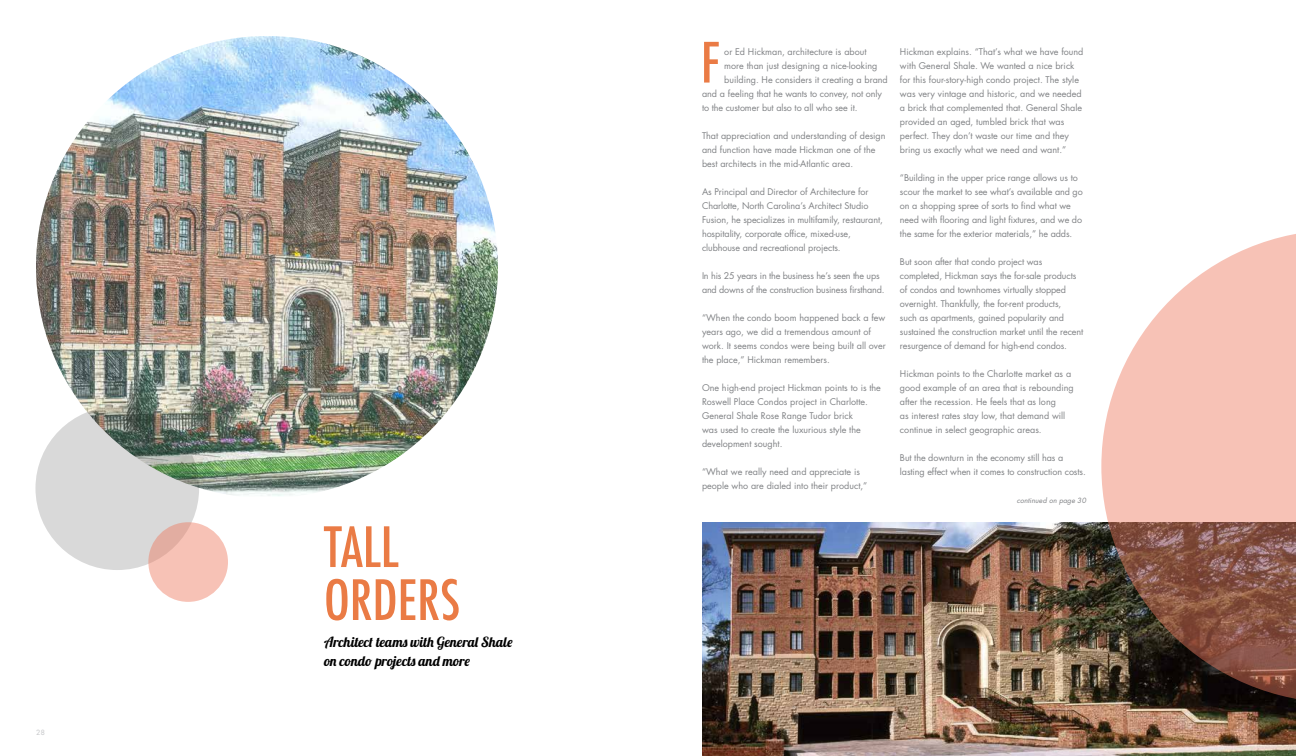
<style>
.page{position:relative;width:1296px;height:756px;background:#fff}
.page>*{position:absolute;margin:0;border:0;box-sizing:border-box;transform-origin:0 0}
.t1{font:500 condensed 54px/53px "Futura";color:#ea7b45}
.t2{font:14px/19px "Lobster 1.4";color:#000}
.t3{font:9px/14px "Futura";color:#808285}
.t4{font:9px/14px "Futura";letter-spacing:-.02em;color:#808285}
.t5{font:italic 7px "Futura";letter-spacing:.01em;color:#808285}
.t6{font:7px "Futura";color:#c9cacc}
</style>
<div class="page">
<img style="left:702px;top:522px;width:594px;height:234px">
<img style="left:36px;top:36px;width:462px;height:460px">
<svg style="left:35px;top:406px;width:164px;height:164px;background:#c0c4c0"></svg>
<svg style="left:148px;top:522px;width:80px;height:80px;background:#f3bfb3"></svg>
<svg style="left:1101px;top:234px;width:195px;height:469px;background:#c1998e"></svg>
<p class="t6" style="left:36px;top:728px;width:10px">28</p>
<h1 class="t1" style="left:324px;top:521px;width:138px">TALL<br>ORDERS</h1>
<h2 class="t2" style="left:324px;top:632px;width:190px">Architect teams with General Shale on condo projects and more</h2>
<h1 class="t1" style="left:701px;top:36px;width:20px">F</h1>
<p class="t3" style="left:724px;top:44px;width:144px">or Ed Hickman, architecture is about</p>
<p class="t3" style="left:724px;top:58px;width:155px">more than just designing a nice-looking</p>
<p class="t3" style="left:724px;top:72px;width:165px">building. He considers it creating a brand</p>
<p class="t3" style="left:702px;top:86px;width:181px">and a feeling that he wants to convey, not only</p>
<p class="t3" style="left:702px;top:100px;width:157px">to the customer but also to all who see it.</p>
<p class="t3" style="left:702px;top:128px;width:185px">That appreciation and understanding of design and function have made Hickman one of the best architects in the mid-Atlantic area.</p>
<p class="t3" style="left:702px;top:184px;width:182px">As Principal and Director of Architecture for Charlotte, North Carolina’s Architect Studio Fusion, he specializes in multifamily, restaurant, hospitality, corporate office, mixed-use, clubhouse and recreational projects.</p>
<p class="t4" style="left:702px;top:268px;width:184px">In his 25 years in the business he’s seen the ups and downs of the construction business firsthand.</p>
<p class="t3" style="left:702px;top:310px;width:185px">“When the condo boom happened back a few years ago, we did a tremendous amount of work. It seems condos were being built all over the place,” Hickman remembers.</p>
<p class="t3" style="left:702px;top:380px;width:180px">One high-end project Hickman points to is the Roswell Place Condos project in Charlotte.<br>General Shale Rose Range Tudor brick<br>was used to create the luxurious style the development sought.</p>
<p class="t3" style="left:702px;top:464px;width:167px">“What we really need and appreciate is people who are dialed into their product,”</p>
<p class="t3" style="left:900px;top:44px;width:185px">Hickman explains. “That’s what we have found with General Shale. We wanted a nice brick for this four-story-high condo project. The style was very vintage and historic, and we needed a brick that complemented that. General Shale provided an aged, tumbled brick that was perfect. They don’t waste our time and they bring us exactly what we need and want.”</p>
<p class="t3" style="left:900px;top:170px;width:184px">“Building in the upper price range allows us to scour the market to see what’s available and go on a shopping spree of sorts to find what we need with flooring and light fixtures, and we do the same for the exterior materials,” he adds.</p>
<p class="t3" style="left:900px;top:254px;width:185px">But soon after that condo project was completed, Hickman says the for-sale products of condos and townhomes virtually stopped overnight. Thankfully, the for-rent products,<br>such as apartments, gained popularity and sustained the construction market until the recent resurgence of demand for high-end condos.</p>
<p class="t3" style="left:900px;top:367px;width:175px">Hickman points to the Charlotte market as a good example of an area that is rebounding after the recession. He feels that as long<br>as interest rates stay low, that demand will continue in select geographic areas.</p>
<p class="t3" style="left:900px;top:451px;width:187px">But the downturn in the economy still has a lasting effect when it comes to construction costs.</p>
<p class="t5" style="left:1017px;top:496px;width:71px">continued on page 30</p>
</div>
